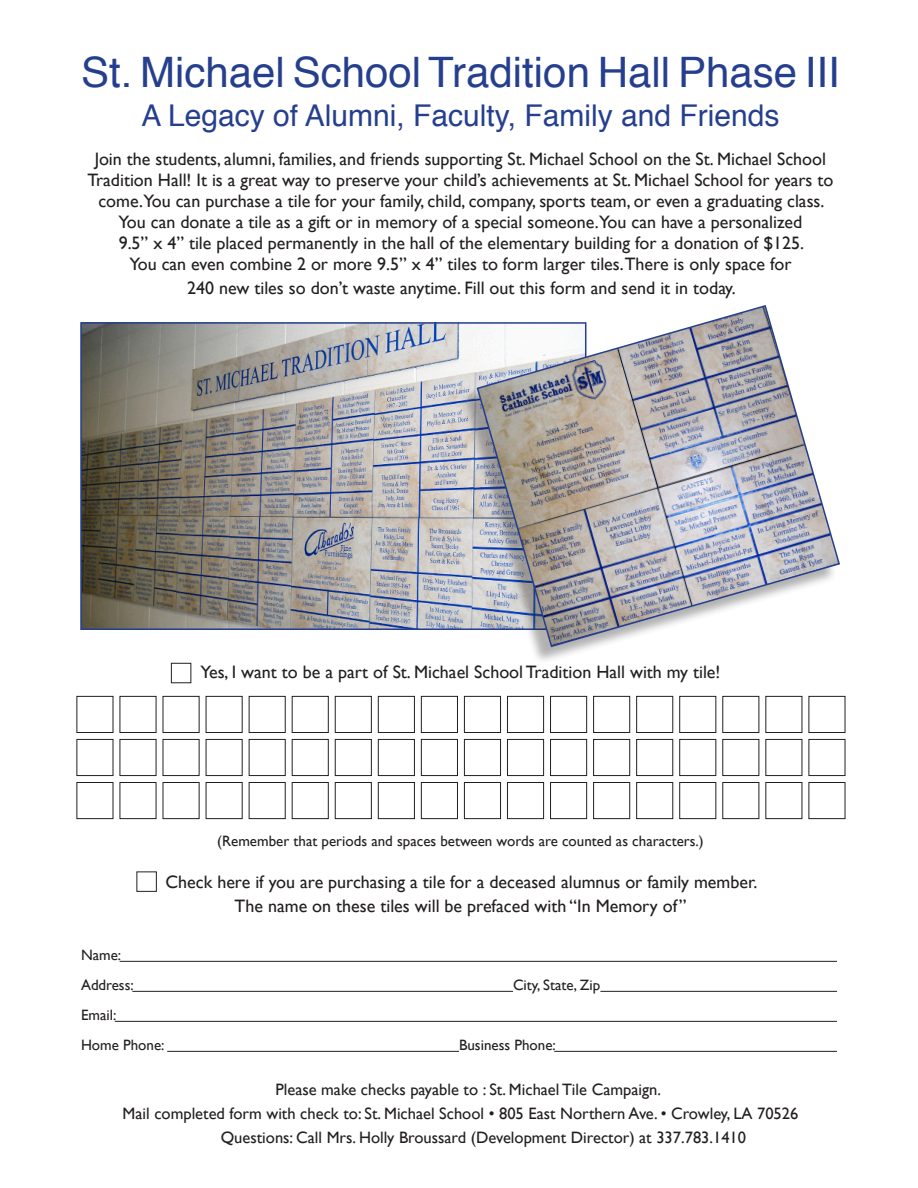
<style>
.page{position:relative;width:918px;height:1188px;background:#fff}
.page>*{position:absolute;margin:0;border:0;box-sizing:border-box;transform-origin:0 0}
.t1{font:42px "Helvetica";color:#253f8e}
.t2{font:30px "Helvetica";color:#253f8e}
.t3{font:18px/21px "Gill Sans";color:#231f20;text-align:center}
.t4{font:16.5px "Gill Sans";color:#231f20}
.t5{font:15px "Gill Sans";color:#231f20}
</style>
<div class="page">
<img style="left:83px;top:325px;width:376px;height:302px">
<div style="left:80px;top:322px;width:506px;height:308px;border:2px solid #253f8e"></div>
<div style="left:459px;top:309px;width:378px;height:357px;background:#231f20;opacity:.35"></div>
<img style="left:476px;top:305px;width:364px;height:343px">
<hr style="left:120px;top:961px;width:717px;height:1px;background:#231f20">
<hr style="left:132px;top:991px;width:381px;height:1px;background:#231f20">
<hr style="left:600px;top:991px;width:237px;height:1px;background:#231f20">
<hr style="left:115px;top:1021px;width:722px;height:1px;background:#231f20">
<hr style="left:167px;top:1051px;width:292px;height:1px;background:#231f20">
<hr style="left:554px;top:1051px;width:283px;height:1px;background:#231f20">
<div style="left:76px;top:696px;width:37px;height:37px;border:1px solid #231f20"></div>
<div style="left:76px;top:739px;width:37px;height:37px;border:1px solid #231f20"></div>
<div style="left:76px;top:782px;width:37px;height:37px;border:1px solid #231f20"></div>
<div style="left:120px;top:696px;width:36px;height:37px;border:1px solid #231f20"></div>
<div style="left:120px;top:739px;width:36px;height:37px;border:1px solid #231f20"></div>
<div style="left:120px;top:782px;width:36px;height:37px;border:1px solid #231f20"></div>
<div style="left:163px;top:696px;width:37px;height:37px;border:1px solid #231f20"></div>
<div style="left:163px;top:739px;width:37px;height:37px;border:1px solid #231f20"></div>
<div style="left:163px;top:782px;width:37px;height:37px;border:1px solid #231f20"></div>
<div style="left:206px;top:696px;width:37px;height:37px;border:1px solid #231f20"></div>
<div style="left:206px;top:739px;width:37px;height:37px;border:1px solid #231f20"></div>
<div style="left:206px;top:782px;width:37px;height:37px;border:1px solid #231f20"></div>
<div style="left:249px;top:696px;width:37px;height:37px;border:1px solid #231f20"></div>
<div style="left:249px;top:739px;width:37px;height:37px;border:1px solid #231f20"></div>
<div style="left:249px;top:782px;width:37px;height:37px;border:1px solid #231f20"></div>
<div style="left:292px;top:696px;width:37px;height:37px;border:1px solid #231f20"></div>
<div style="left:292px;top:739px;width:37px;height:37px;border:1px solid #231f20"></div>
<div style="left:292px;top:782px;width:37px;height:37px;border:1px solid #231f20"></div>
<div style="left:335px;top:696px;width:37px;height:37px;border:1px solid #231f20"></div>
<div style="left:335px;top:739px;width:37px;height:37px;border:1px solid #231f20"></div>
<div style="left:335px;top:782px;width:37px;height:37px;border:1px solid #231f20"></div>
<div style="left:378px;top:696px;width:37px;height:37px;border:1px solid #231f20"></div>
<div style="left:378px;top:739px;width:37px;height:37px;border:1px solid #231f20"></div>
<div style="left:378px;top:782px;width:37px;height:37px;border:1px solid #231f20"></div>
<div style="left:421px;top:696px;width:37px;height:37px;border:1px solid #231f20"></div>
<div style="left:421px;top:739px;width:37px;height:37px;border:1px solid #231f20"></div>
<div style="left:421px;top:782px;width:37px;height:37px;border:1px solid #231f20"></div>
<div style="left:464px;top:696px;width:37px;height:37px;border:1px solid #231f20"></div>
<div style="left:464px;top:739px;width:37px;height:37px;border:1px solid #231f20"></div>
<div style="left:464px;top:782px;width:37px;height:37px;border:1px solid #231f20"></div>
<div style="left:507px;top:696px;width:37px;height:37px;border:1px solid #231f20"></div>
<div style="left:507px;top:739px;width:37px;height:37px;border:1px solid #231f20"></div>
<div style="left:507px;top:782px;width:37px;height:37px;border:1px solid #231f20"></div>
<div style="left:550px;top:696px;width:37px;height:37px;border:1px solid #231f20"></div>
<div style="left:550px;top:739px;width:37px;height:37px;border:1px solid #231f20"></div>
<div style="left:550px;top:782px;width:37px;height:37px;border:1px solid #231f20"></div>
<div style="left:593px;top:696px;width:37px;height:37px;border:1px solid #231f20"></div>
<div style="left:593px;top:739px;width:37px;height:37px;border:1px solid #231f20"></div>
<div style="left:593px;top:782px;width:37px;height:37px;border:1px solid #231f20"></div>
<div style="left:636px;top:696px;width:37px;height:37px;border:1px solid #231f20"></div>
<div style="left:636px;top:739px;width:37px;height:37px;border:1px solid #231f20"></div>
<div style="left:636px;top:782px;width:37px;height:37px;border:1px solid #231f20"></div>
<div style="left:679px;top:696px;width:37px;height:37px;border:1px solid #231f20"></div>
<div style="left:679px;top:739px;width:37px;height:37px;border:1px solid #231f20"></div>
<div style="left:679px;top:782px;width:37px;height:37px;border:1px solid #231f20"></div>
<div style="left:722px;top:696px;width:37px;height:37px;border:1px solid #231f20"></div>
<div style="left:722px;top:739px;width:37px;height:37px;border:1px solid #231f20"></div>
<div style="left:722px;top:782px;width:37px;height:37px;border:1px solid #231f20"></div>
<div style="left:765px;top:696px;width:37px;height:37px;border:1px solid #231f20"></div>
<div style="left:765px;top:739px;width:37px;height:37px;border:1px solid #231f20"></div>
<div style="left:765px;top:782px;width:37px;height:37px;border:1px solid #231f20"></div>
<div style="left:809px;top:696px;width:36px;height:37px;border:1px solid #231f20"></div>
<div style="left:809px;top:739px;width:36px;height:37px;border:1px solid #231f20"></div>
<div style="left:809px;top:782px;width:36px;height:37px;border:1px solid #231f20"></div>
<div style="left:136px;top:872px;width:21px;height:20px;border:1px solid #231f20"></div>
<div style="left:171px;top:663px;width:20px;height:20px;border:1px solid #231f20"></div>
<p class="t1" style="left:81px;top:40px;width:760px">St. Michael School Tradition Hall Phase III</p>
<p class="t2" style="left:141px;top:93px;width:640px">A Legacy of Alumni, Faculty, Family and Friends</p>
<p class="t3" style="left:88px;top:148px;width:748px">Join the students, alumni, families, and friends supporting St. Michael School on the St. Michael School<br>Tradition Hall! It is a great way to preserve your child’s achievements at St. Michael School for years to come.You can purchase a tile for your family, child, company, sports team, or even a graduating class.</p>
<p class="t3" style="left:119px;top:211px;width:685px">You can donate a tile as a gift or in memory of a special someone.You can have a personalized</p>
<p class="t3" style="left:119px;top:232px;width:687px">9.5” x 4” tile placed permanently in the hall of the elementary building for a donation of $125.</p>
<p class="t3" style="left:129px;top:253px;width:664px">You can even combine 2 or more 9.5” x 4” tiles to form larger tiles.There is only space for</p>
<p class="t3" style="left:187px;top:277px;width:550px">240 new tiles so don’t waste anytime. Fill out this form and send it in today.</p>
<p class="t3" style="left:201px;top:661px;width:521px">Yes, I want to be a part of St. Michael School Tradition Hall with my tile!</p>
<p class="t5" style="left:217px;top:832px;width:488px">(Remember that periods and spaces between words are counted as characters.)</p>
<p class="t3" style="left:165px;top:871px;width:593px">Check here if you are purchasing a tile for a deceased alumnus or family member.</p>
<p class="t3" style="left:235px;top:895px;width:453px">The name on these tiles will be prefaced with “In Memory of”</p>
<p class="t5" style="left:81px;top:946px;width:42px">Name:</p>
<p class="t5" style="left:81px;top:976px;width:54px">Address:</p>
<p class="t5" style="left:513px;top:976px;width:89px">City, State, Zip</p>
<p class="t5" style="left:81px;top:1006px;width:37px">Email:</p>
<p class="t5" style="left:81px;top:1036px;width:85px">Home Phone:</p>
<p class="t5" style="left:459px;top:1036px;width:98px">Business Phone:</p>
<p class="t4" style="left:275px;top:1080px;width:387px">Please make checks payable to : St. Michael Tile Campaign.</p>
<p class="t4" style="left:123px;top:1104px;width:677px">Mail completed form with check to: St. Michael School • 805 East Northern Ave. • Crowley, LA 70526</p>
<p class="t4" style="left:221px;top:1128px;width:527px">Questions: Call Mrs. Holly Broussard (Development Director) at 337.783.1410</p>
</div>
